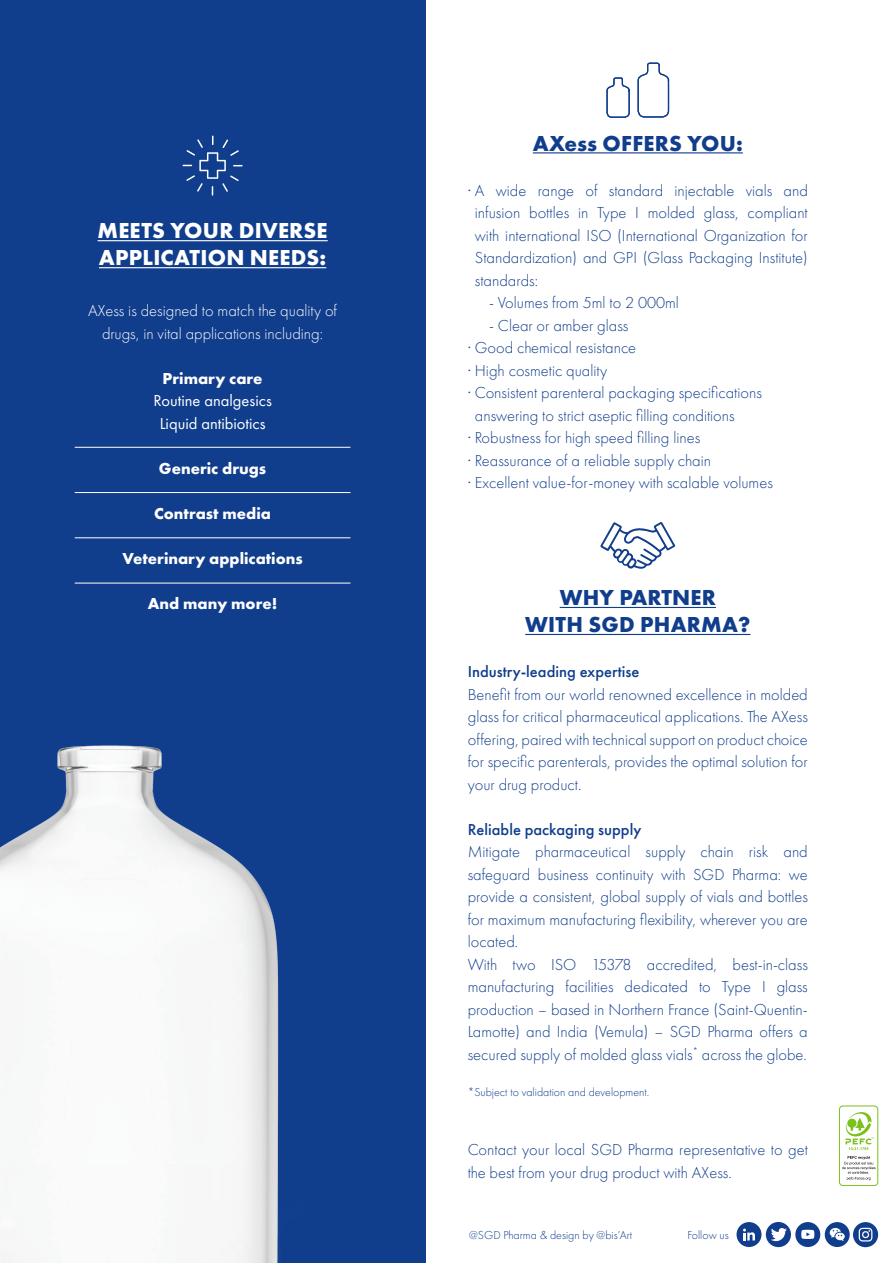
<style>
.page{position:relative;width:893px;height:1263px;background:#fff}
.page>*{position:absolute;margin:0;border:0;box-sizing:border-box;transform-origin:0 0}
.t1{font:700 22.5px "Futura PT";letter-spacing:.01em;color:#103d8c}
.t2{font:700 22.5px "Futura PT";letter-spacing:.01em;color:#fff}
.t3{font:300 16.5px/22.5px "Futura PT";color:#103d8c;text-align:justify}
.t4{font:700 16.5px "Futura PT";color:#fff}
.t5{font:300 16.5px "Futura PT";color:#fff}
.t6{font:500 16.5px "Futura PT";color:#103d8c}
.t7{font:16.5px "Futura PT";color:#fff}
.t8{font:300 12px "Futura PT";color:#103d8c}
</style>
<div class="page">
<div style="left:0;top:0;width:425px;height:1263px;background:#103d8c"></div>
<hr style="left:533px;top:152px;width:210px;height:1px;background:#103d8c">
<hr style="left:560px;top:607px;width:156px;height:1px;background:#103d8c">
<hr style="left:525px;top:634px;width:225px;height:1px;background:#103d8c">
<svg style="left:606px;top:77px;width:24px;height:41px"></svg>
<svg style="left:637px;top:62px;width:33px;height:56px"></svg>
<svg style="left:600px;top:522px;width:75px;height:47px"></svg>
<hr style="left:98px;top:240px;width:230px;height:1px;background:#fff">
<hr style="left:99px;top:267px;width:227px;height:1px;background:#fff">
<svg style="left:183px;top:136px;width:60px;height:60px"></svg>
<hr style="left:75px;top:492px;width:275px;height:1px;background:#fff">
<hr style="left:75px;top:447px;width:275px;height:1px;background:#fff">
<hr style="left:75px;top:537px;width:275px;height:1px;background:#fff">
<hr style="left:75px;top:583px;width:275px;height:1px;background:#fff">
<img style="left:0;top:745px;width:279px;height:518px">
<div style="left:839px;top:1106px;width:39px;height:80px;border:1px solid #7bc11b;border-radius:4px"></div>
<svg style="left:842px;top:1156px;width:33px;height:24px"></svg>
<svg style="left:845px;top:1112px;width:29px;height:38px"></svg>
<svg style="left:853px;top:1222px;width:25px;height:25px"></svg>
<div style="left:795px;top:1222px;width:25px;height:25px;background:#103d8c;border-radius:50%"></div>
<svg style="left:801px;top:1230px;width:13px;height:9px"></svg>
<div style="left:766px;top:1222px;width:25px;height:25px;background:#103d8c;border-radius:50%"></div>
<svg style="left:771px;top:1228px;width:16px;height:13px"></svg>
<div style="left:825px;top:1222px;width:25px;height:25px;background:#103d8c;border-radius:50%"></div>
<svg style="left:830px;top:1228px;width:15px;height:13px"></svg>
<div style="left:736px;top:1222px;width:25px;height:25px;background:#103d8c;border-radius:50%"></div>
<svg style="left:743px;top:1228px;width:12px;height:12px"></svg>
<p class="t2" style="left:98px;top:216px;width:232px">MEETS YOUR DIVERSE</p>
<p class="t2" style="left:99px;top:243px;width:229px">APPLICATION NEEDS:</p>
<p class="t5" style="left:88px;top:302px;width:251px">AXess is designed to match the quality of</p>
<p class="t5" style="left:102px;top:324px;width:223px">drugs, in vital applications including:</p>
<p class="t4" style="left:163px;top:368px;width:101px">Primary care</p>
<p class="t7" style="left:153px;top:391px;width:120px">Routine analgesics</p>
<p class="t7" style="left:160px;top:414px;width:107px">Liquid antibiotics</p>
<p class="t4" style="left:159px;top:458px;width:109px">Generic drugs</p>
<p class="t4" style="left:154px;top:503px;width:118px">Contrast media</p>
<p class="t4" style="left:122px;top:548px;width:182px">Veterinary applications</p>
<p class="t4" style="left:148px;top:593px;width:131px">And many more!</p>
<p class="t1" style="left:533px;top:129px;width:212px">AXess OFFERS YOU:</p>
<p class="t3" style="left:475px;top:179px;width:334px;text-indent:-7px">· A wide range of standard injectable vials and infusion bottles in Type I molded glass, compliant with international ISO (International Organization for Standardization) and GPI (Glass Packaging Institute) standards:</p>
<p class="t3" style="left:489px;top:292px;width:191px">- Volumes from 5ml to 2 000ml</p>
<p class="t3" style="left:489px;top:314px;width:141px">- Clear or amber glass</p>
<p class="t3" style="left:468px;top:337px;width:170px">· Good chemical resistance</p>
<p class="t3" style="left:468px;top:359px;width:141px">· High cosmetic quality</p>
<p class="t3" style="left:475px;top:382px;width:288px;text-indent:-7px">· Consistent parenteral packaging specifications answering to strict aseptic filling conditions</p>
<p class="t3" style="left:468px;top:427px;width:234px">· Robustness for high speed filling lines</p>
<p class="t3" style="left:468px;top:449px;width:245px">· Reassurance of a reliable supply chain</p>
<p class="t3" style="left:468px;top:472px;width:307px">· Excellent value-for-money with scalable volumes</p>
<p class="t1" style="left:560px;top:583px;width:158px">WHY PARTNER</p>
<p class="t1" style="left:525px;top:610px;width:227px">WITH SGD PHARMA?</p>
<p class="t6" style="left:468px;top:662px;width:173px">Industry-leading expertise</p>
<p class="t3" style="left:468px;top:683px;width:342px">Benefit from our world renowned excellence in molded glass for critical pharmaceutical applications. The AXess offering, paired with technical support on product choice for specific parenterals, provides the optimal solution for your drug product.</p>
<p class="t6" style="left:468px;top:819px;width:175px">Reliable packaging supply</p>
<p class="t3" style="left:468px;top:841px;width:342px">Mitigate pharmaceutical supply chain risk and safeguard business continuity with SGD Pharma: we provide a consistent, global supply of vials and bottles for maximum manufacturing flexibility, wherever you are located.</p>
<p class="t3" style="left:468px;top:953px;width:342px">With two ISO 15378 accredited, best-in-class manufacturing facilities dedicated to Type I glass production – based in Northern France (Saint-Quentin-Lamotte) and India (Vemula) – SGD Pharma offers a secured supply of molded glass vials<sup>*</sup> across the globe.</p>
<p class="t8" style="left:468px;top:1085px;width:183px">*Subject to validation and development.</p>
<p class="t3" style="left:468px;top:1139px;width:342px">Contact your local SGD Pharma representative to get the best from your drug product with AXess.</p>
<p class="t8" style="left:469px;top:1228px;width:164px">@SGD Pharma &amp; design by @bis’Art</p>
<p class="t8" style="left:688px;top:1228px;width:43px">Follow us</p>
</div>
